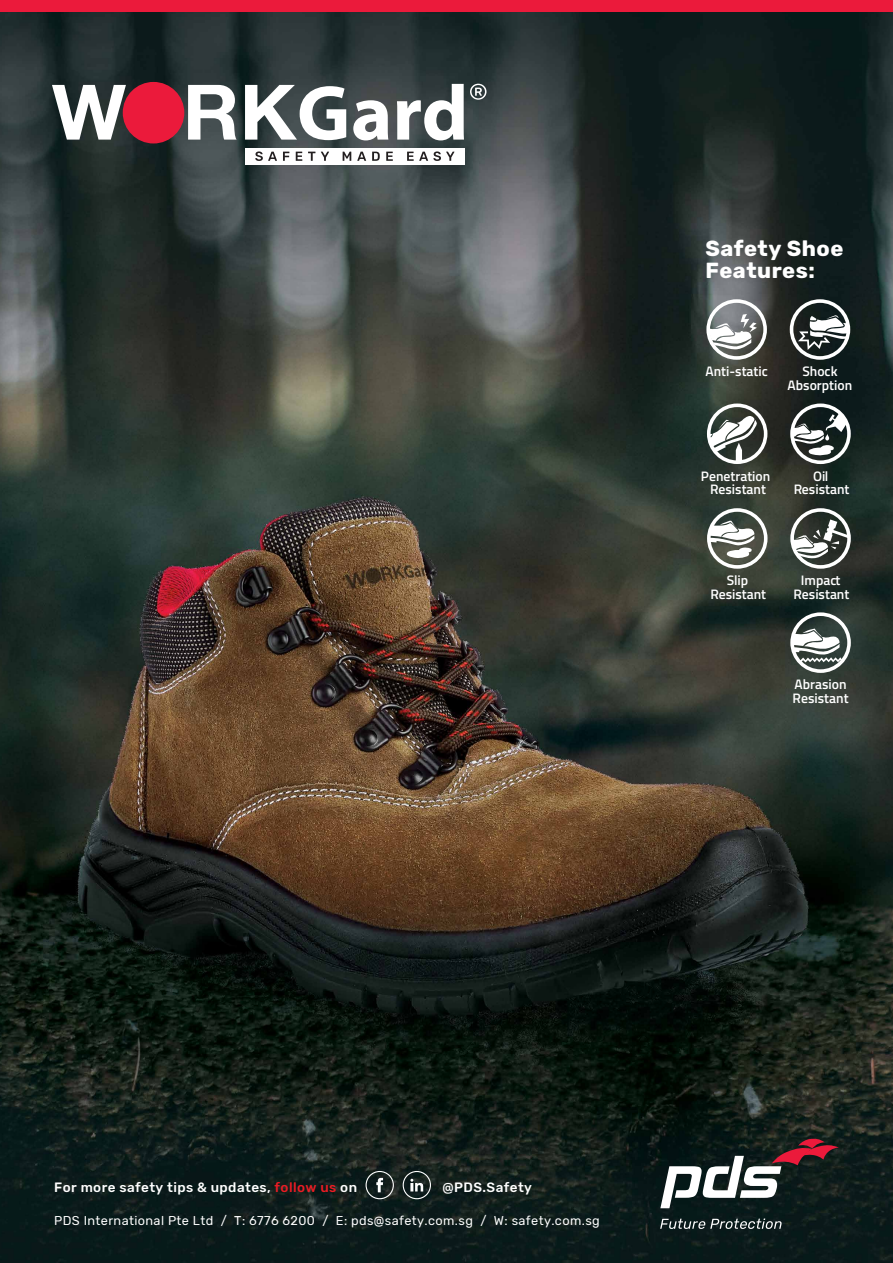
<style>
.page{position:relative;width:893px;height:1263px;background:#fff}
.page>*{position:absolute;margin:0;border:0;box-sizing:border-box;transform-origin:0 0}
.t1{font:700 21.75px/21.8px "Rubik";letter-spacing:.025em;color:#fff}
.t2{font:600 13.8px/13.8px "Titillium Web";color:#fff;text-align:center}
.t3{font:500 13.5px "Rubik";letter-spacing:.03em;color:#fff}
.t4{font:12.75px "Rubik";letter-spacing:.03em;color:#fff}
.s1{color:#eb1c24}
</style>
<div class="page">
<img style="left:0;top:12px;width:893px;height:1251px">
<svg style="left:660px;top:1218px;width:122px;height:11px"></svg>
<svg style="left:660px;top:1138px;width:179px;height:70px"></svg>
<svg style="left:366px;top:1171px;width:28px;height:28px"></svg>
<svg style="left:403px;top:1171px;width:28px;height:28px"></svg>
<div style="left:123px;top:82px;width:61px;height:61px;background:#eb1a3b;border-radius:50%"></div>
<svg style="left:52px;top:85px;width:74px;height:55px"></svg>
<svg style="left:188px;top:85px;width:49px;height:55px"></svg>
<svg style="left:245px;top:85px;width:101px;height:55px"></svg>
<svg style="left:353px;top:100px;width:35px;height:40px"></svg>
<svg style="left:397px;top:84px;width:67px;height:56px"></svg>
<svg style="left:470px;top:84px;width:16px;height:16px"></svg>
<div style="left:245px;top:148px;width:219px;height:16px;background:#fff"></div>
<svg style="left:255px;top:151px;width:22px;height:10px"></svg>
<svg style="left:283px;top:152px;width:6px;height:9px"></svg>
<svg style="left:296px;top:152px;width:6px;height:9px"></svg>
<svg style="left:308px;top:152px;width:7px;height:9px"></svg>
<svg style="left:321px;top:152px;width:8px;height:9px"></svg>
<svg style="left:343px;top:152px;width:8px;height:9px"></svg>
<svg style="left:357px;top:152px;width:9px;height:9px"></svg>
<svg style="left:372px;top:152px;width:8px;height:9px"></svg>
<svg style="left:386px;top:152px;width:7px;height:9px"></svg>
<svg style="left:407px;top:151px;width:47px;height:10px"></svg>
<div style="left:0;top:0;width:893px;height:12px;background:#eb1a3b"></div>
<svg style="left:790px;top:508px;width:61px;height:61px"></svg>
<svg style="left:707px;top:403px;width:60px;height:61px"></svg>
<svg style="left:790px;top:403px;width:61px;height:61px"></svg>
<svg style="left:790px;top:612px;width:61px;height:61px"></svg>
<svg style="left:707px;top:508px;width:60px;height:61px"></svg>
<svg style="left:790px;top:299px;width:60px;height:61px"></svg>
<svg style="left:706px;top:299px;width:61px;height:61px"></svg>
<h1 class="t1" style="left:706px;top:238px;width:139px">Safety Shoe<br>Features:</h1>
<p class="t2" style="left:705px;top:364px;width:64px">Anti-static</p>
<p class="t2" style="left:788px;top:364px;width:66px">Shock<br>Absorption</p>
<p class="t2" style="left:701px;top:468px;width:71px">Penetration<br>Resistant</p>
<p class="t2" style="left:794px;top:468px;width:57px">Oil<br>Resistant</p>
<p class="t2" style="left:710px;top:573px;width:57px">Slip<br>Resistant</p>
<p class="t2" style="left:793px;top:573px;width:57px">Impact<br>Resistant</p>
<p class="t2" style="left:793px;top:677px;width:57px;text-align:left">Abrasion<br>Resistant</p>
<p class="t3" style="left:54px;top:1179px;width:304px">For more safety tips &amp; updates, <span class="s1">follow us</span> on</p>
<p class="t3" style="left:443px;top:1179px;width:91px">@PDS.Safety</p>
<p class="t4" style="left:54px;top:1214px;width:547px">PDS International Pte Ltd / T: 6776 6200 / E: pds@safety.com.sg / W: safety.com.sg</p>
</div>
